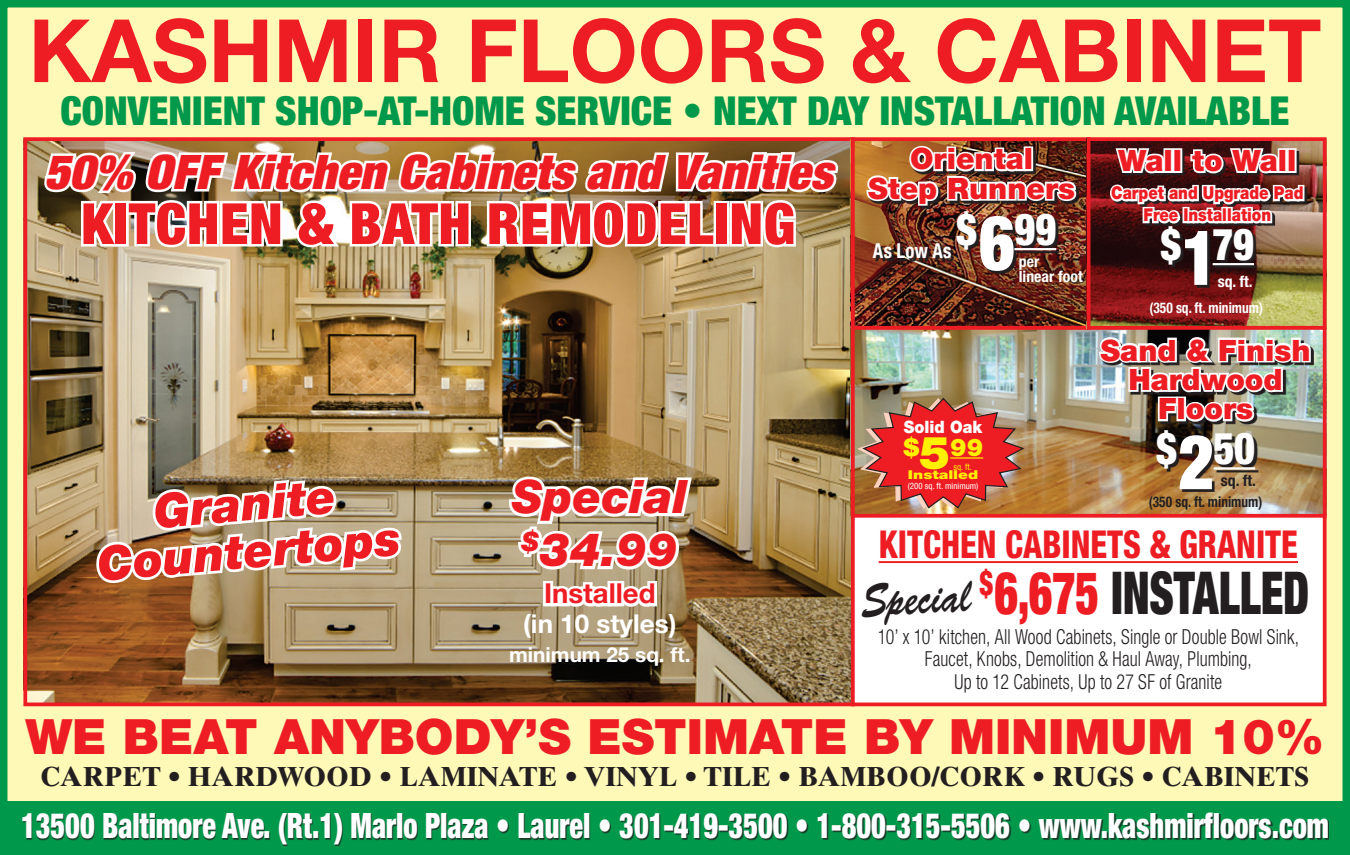
<style>
.page{position:relative;width:1350px;height:855px;background:#fff}
.page>*{position:absolute;margin:0;border:0;box-sizing:border-box;transform-origin:0 0}
.t1{font:700 87.5px "Helvetica Neue";color:#ee1d23}
.t2{font:900 condensed 59.25px "Helvetica Neue";letter-spacing:-.005em;color:#231f20;scale:.77 1}
.t3{font:900 condensed 56.75px "Helvetica Neue";letter-spacing:.01em;color:#ee1d23}
.t4{font:900 48.75px "Helvetica Neue";color:#ee1d23}
.t5{font:48px "Brush Script";color:#231f20;scale:.77 1}
.t6{font:italic 900 expanded 47.75px "Helvetica Neue";letter-spacing:.01em;color:#ee1d23}
.t7{font:italic 900 47.5px "Helvetica Neue";color:#ee1d23}
.t8{font:italic 900 46.25px "Helvetica Neue";color:#ee1d23}
.t9{font:900 condensed 44.25px "Helvetica Neue";color:#fff;scale:.91 1}
.t10{font:900 condensed 40px "Helvetica Neue";color:#00984a}
.t11{font:800 condensed 38.5px "Helvetica Neue";color:#ee1d23;scale:.87 1}
.t12{font:900 condensed 35px "Helvetica Neue";color:#fff;scale:.81 1}
.t13{font:900 29.5px "Helvetica Neue";color:#ee1d23}
.t14{font:700 27.5px "Times Ten";color:#231f20}
.t15{font:700 27.5px "Helvetica Neue";color:#ee1d23}
.t16{font:700 26px "Helvetica Neue";color:#fff}
.t17{font:900 24.5px "Helvetica Neue";color:#fff101}
.t18{font:300 condensed 20.75px "Helvetica Neue";letter-spacing:.005em;color:#231f20;scale:.87 1}
.t19{font:700 20.75px "Helvetica Neue";color:#fff}
.t20{font:700 condensed 20.5px "Helvetica Neue";letter-spacing:.02em;color:#fff;scale:.91 1}
.t21{font:900 17.75px "Helvetica Neue";color:#ee1d23;scale:.85 1}
.t22{font:900 17px "Helvetica Neue";color:#fff;scale:.93 1}
.t23{font:700 condensed 15.75px "Helvetica Neue";color:#fff}
.t24{font:700 condensed 15.75px "Helvetica Neue";color:#231f20}
.t25{font:700 condensed 14.75px "Helvetica Neue";color:#fff;scale:.91 1}
.t26{font:700 condensed 14.75px "Helvetica Neue";color:#231f20;scale:.91 1}
.t27{font:900 12.25px "Helvetica Neue";color:#fff101;scale:1.28 1}
.t28{font:condensed 8.75px "Helvetica Neue";color:#fff}
.t29{font:condensed 8.75px "Helvetica Neue";color:#fff101}
.s1{font-weight:900;font-size:76.25px}
.s2{font-size:76.25px}
.s3{font-size:45.5px}
.s4{color:#ee1d23}
</style>
<div class="page">
<div style="left:4px;top:4px;width:1342px;height:847px;background:#fff9b8"></div>
<div style="left:0;top:0;width:1350px;height:855px;border:8px solid #00984a"></div>
<div style="left:0;top:801px;width:1350px;height:54px;background:#00984a"></div>
<div style="left:23px;top:814px;width:1306px;height:32px;background:#231f20;opacity:.75"></div>
<img style="left:28px;top:142px;width:822px;height:559px">
<img style="left:856px;top:331px;width:466px;height:182px">
<div style="left:851px;top:326px;width:476px;height:192px;border:4px solid #ee1d23"></div>
<div style="left:851px;top:514px;width:476px;height:192px;background:#fff;border:4px solid #ee1d23"></div>
<img style="left:856px;top:142px;width:230px;height:183px">
<div style="left:851px;top:137px;width:240px;height:193px;border:4px solid #ee1d23"></div>
<img style="left:1092px;top:142px;width:230px;height:183px">
<div style="left:1087px;top:137px;width:240px;height:193px;border:4px solid #ee1d23"></div>
<img style="left:39px;top:137px;width:802px;height:148px">
<img style="left:91px;top:476px;width:315px;height:111px">
<svg style="left:506px;top:474px;width:189px;height:137px;background:#cbbfab"></svg>
<svg style="left:856px;top:397px;width:170px;height:113px;background:#cc4e41"></svg>
<hr style="left:950px;top:457px;width:33px;height:2px;background:#fff101">
<hr style="left:879px;top:561px;width:419px;height:2px;background:#ee1d23">
<svg style="left:1113px;top:151px;width:194px;height:137px;background:#4e2a1f"></svg>
<hr style="left:1213px;top:263px;width:41px;height:2px;background:#fff">
<svg style="left:1108px;top:137px;width:198px;height:94px;background:#9d7b79"></svg>
<img style="left:1102px;top:340px;width:212px;height:152px">
<hr style="left:1214px;top:467px;width:41px;height:3px;background:#fff">
<img style="left:1097px;top:335px;width:216px;height:89px">
<img style="left:869px;top:149px;width:210px;height:125px">
<hr style="left:1014px;top:248px;width:42px;height:2px;background:#fff">
<img style="left:865px;top:144px;width:213px;height:63px">
<p class="t1" style="left:28px;top:-3px;width:1295px">KASHMIR FLOORS &amp; CABINET</p>
<p class="t10" style="left:60px;top:86px;width:1231px">CONVENIENT SHOP-AT-HOME SERVICE • NEXT DAY INSTALLATION AVAILABLE</p>
<p class="t6" style="left:44px;top:141px;width:790px">50% OFF Kitchen Cabinets and Vanities</p>
<p class="t3" style="left:81px;top:189px;width:715px">KITCHEN &amp; BATH REMODELING</p>
<p class="t7" style="left:151px;top:483px;width:184px;rotate:-5deg">Granite</p>
<p class="t7" style="left:95px;top:535px;width:306px;rotate:-5deg">Countertops</p>
<p class="t8" style="left:512px;top:468px;width:177px">Special</p>
<p class="t8" style="left:521px;top:521px;width:158px"><sup>$</sup>34.99</p>
<p class="t15" style="left:544px;top:577px;width:113px">Installed</p>
<p class="t16" style="left:523px;top:607px;width:155px">(in 10 styles)</p>
<p class="t19" style="left:509px;top:642px;width:183px">minimum 25 sq. ft.</p>
<p class="t13" style="left:910px;top:141px;width:124px">Oriental</p>
<p class="t13" style="left:868px;top:171px;width:209px">Step Runners</p>
<p class="t20" style="left:873px;top:238px;width:203px">As Low As <sup>$</sup><span class="s1">6</span><sup>99</sup></p>
<p class="t13" style="left:1118px;top:143px;width:180px">Wall to Wall</p>
<p class="t21" style="left:1111px;top:183px;width:228px">Carpet and Upgrade Pad</p>
<p class="t21" style="left:1144px;top:205px;width:152px">Free Installation</p>
<p class="t9" style="left:1161px;top:217px;width:104px">$<span class="s2">1</span>79</p>
<p class="t23" style="left:1019px;top:252px;width:22px">per</p>
<p class="t23" style="left:1019px;top:267px;width:65px">linear foot</p>
<p class="t23" style="left:1218px;top:272px;width:37px">sq. ft.</p>
<p class="t22" style="left:904px;top:417px;width:86px">Solid Oak</p>
<p class="t17" style="left:903px;top:432px;width:82px">$<span class="s3">5</span>99</p>
<p class="t27" style="left:908px;top:468px;width:56px">Installed</p>
<p class="t28" style="left:908px;top:481px;width:72px">(200 sq. ft. minimum)</p>
<p class="t29" style="left:953px;top:462px;width:20px">sq. ft.</p>
<p class="t25" style="left:1149px;top:299px;width:126px">(350 sq. ft. minimum)</p>
<p class="t13" style="left:1101px;top:332px;width:211px">Sand &amp; Finish</p>
<p class="t13" style="left:1129px;top:362px;width:156px">Hardwood</p>
<p class="t13" style="left:1158px;top:391px;width:97px">Floors</p>
<p class="t9" style="left:1156px;top:421px;width:111px">$<span class="s2">2</span>50</p>
<p class="t24" style="left:1221px;top:471px;width:37px">sq. ft.</p>
<p class="t26" style="left:1149px;top:493px;width:126px">(350 sq. ft. minimum)</p>
<p class="t11" style="left:879px;top:521px;width:483px">KITCHEN CABINETS &amp; GRANITE</p>
<p class="t2" style="left:979px;top:557px;width:430px"><sup>$</sup><span class="s4">6,675</span> INSTALLED</p>
<p class="t18" style="left:878px;top:625px;width:486px">10’ x 10’ kitchen, All Wood Cabinets, Single or Double Bowl Sink,</p>
<p class="t18" style="left:925px;top:647px;width:377px">Faucet, Knobs, Demolition &amp; Haul Away, Plumbing,</p>
<p class="t18" style="left:955px;top:670px;width:309px">Up to 12 Cabinets, Up to 27 SF of Granite</p>
<p class="t5" style="left:860px;top:574px;width:145px;rotate:-3deg">Special</p>
<p class="t4" style="left:25px;top:707px;width:1301px">WE BEAT ANYBODY’S ESTIMATE BY MINIMUM 10%</p>
<p class="t14" style="left:40px;top:760px;width:1271px">CARPET • HARDWOOD • LAMINATE • VINYL • TILE • BAMBOO/CORK • RUGS • CABINETS</p>
<p class="t12" style="left:21px;top:804px;width:1616px">13500 Baltimore Ave. (Rt.1) Marlo Plaza • Laurel • 301-419-3500 • 1-800-315-5506 • www.kashmirfloors.com</p>
</div>
